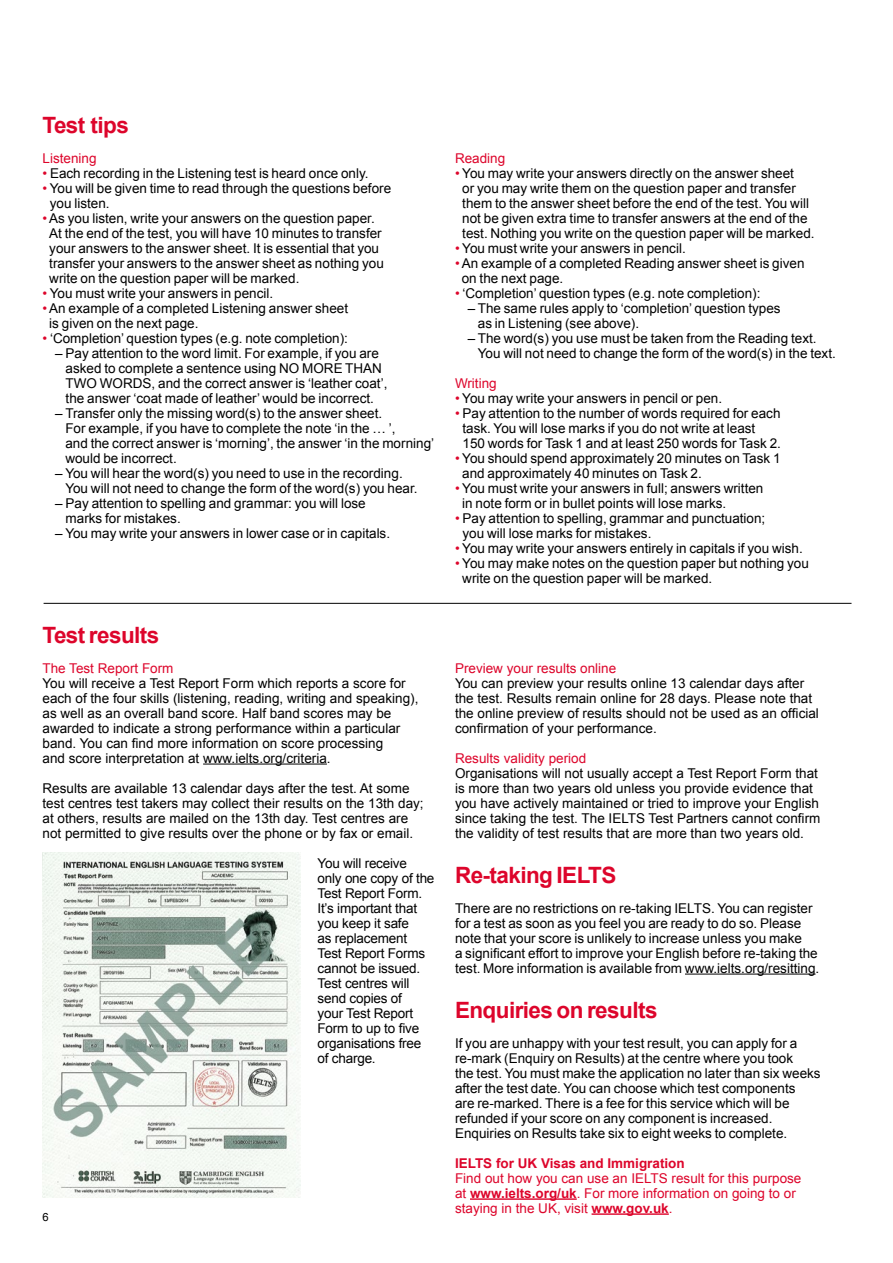
<style>
.page{position:relative;width:893px;height:1263px;background:#fff}
.page>*{position:absolute;margin:0;border:0;box-sizing:border-box;transform-origin:0 0}
.Body{font:700 22.5px "Arial";letter-spacing:-.025em;color:#dd052b}
.Body-2{font:13.5px/15px "Arial";color:#000}
.Sub_head_3{font:13.5px/15px "Arial";color:#dd052b}
.t1{font:700 13.5px "Arial";color:#dd052b}
.Small_Bullet_Copy{font:11.25px "Arial";color:#000}
.s1{color:#dd052b}
.s2{font-weight:700}
</style>
<div class="page">
<hr style="left:44px;top:603px;width:807px;height:1px;background:#000">
<hr style="left:203px;top:763px;width:124px;height:1px;background:#000">
<hr style="left:685px;top:973px;width:130px;height:1px;background:#000">
<img style="left:43px;top:853px;width:257px;height:345px">
<hr style="left:470px;top:1198px;width:107px;height:2px;background:#dd052b">
<hr style="left:592px;top:1213px;width:77px;height:2px;background:#dd052b">
<p class="Body" style="left:43px;top:110px;width:88px">Test tips</p>
<p class="Sub_head_3" style="left:43px;top:150px;width:56px">Listening</p>
<p class="Body-2" style="left:43px;top:165px;width:328px"><span class="s1">•</span> Each recording in the Listening test is heard once only.</p>
<p class="Body-2" style="left:50px;top:180px;width:343px;text-indent:-7px"><span class="s1">•</span> You will be given time to read through the questions before you listen.</p>
<p class="Body-2" style="left:49px;top:210px;width:336px;text-indent:-7px"><span class="s1">•</span>As you listen, write your answers on the question paper.<br>At the end of the test, you will have 10 minutes to transfer your answers to the answer sheet. It is essential that you transfer your answers to the answer sheet as nothing you write on the question paper will be marked.</p>
<p class="Body-2" style="left:43px;top:285px;width:232px"><span class="s1">•</span> You must write your answers in pencil.</p>
<p class="Body-2" style="left:49px;top:300px;width:300px;text-indent:-7px"><span class="s1">•</span>An example of a completed Listening answer sheet is given on the next page.</p>
<p class="Body-2" style="left:43px;top:330px;width:307px"><span class="s1">•</span> ‘Completion’ question types (e.g. note completion):</p>
<p class="Body-2" style="left:66px;top:345px;width:323px;text-indent:-10px">– Pay attention to the word limit. For example, if you are asked to complete a sentence using NO MORE THAN TWO WORDS, and the correct answer is ‘leather coat’, the answer ‘coat made of leather’ would be incorrect.</p>
<p class="Body-2" style="left:65px;top:405px;width:370px;text-indent:-10px">– Transfer only the missing word(s) to the answer sheet.<br>For example, if you have to complete the note ‘in the … ’,<br>and the correct answer is ‘morning’, the answer ‘in the morning’ would be incorrect.</p>
<p class="Body-2" style="left:65px;top:465px;width:354px;text-indent:-10px">– You will hear the word(s) you need to use in the recording.<br>You will not need to change the form of the word(s) you hear.</p>
<p class="Body-2" style="left:66px;top:495px;width:302px;text-indent:-10px">– Pay attention to spelling and grammar: you will lose marks for mistakes.</p>
<p class="Body-2" style="left:55px;top:525px;width:336px">– You may write your answers in lower case or in capitals.</p>
<p class="Body" style="left:43px;top:620px;width:118px">Test results</p>
<p class="Sub_head_3" style="left:43px;top:660px;width:133px">The Test Report Form</p>
<p class="Body-2" style="left:43px;top:675px;width:377px">You will receive a Test Report Form which reports a score for each of the four skills (listening, reading, writing and speaking), as well as an overall band score. Half band scores may be awarded to indicate a strong performance within a particular band. You can find more information on score processing<br>and score interpretation at www.ielts.org/criteria.</p>
<p class="Body-2" style="left:43px;top:780px;width:383px">Results are available 13 calendar days after the test. At some test centres test takers may collect their results on the 13th day; at others, results are mailed on the 13th day. Test centres are not permitted to give results over the phone or by fax or email.</p>
<p class="Body-2" style="left:317px;top:855px;width:118px">You will receive only one copy of the<br>Test Report Form.<br>It’s important that you keep it safe<br>as replacement<br>Test Report Forms cannot be issued.<br>Test centres will send copies of<br>your Test Report<br>Form to up to five organisations free of charge.</p>
<p class="Small_Bullet_Copy" style="left:43px;top:1209px;width:8px">6</p>
<p class="Sub_head_3" style="left:455px;top:150px;width:52px">Reading</p>
<p class="Body-2" style="left:462px;top:165px;width:354px;text-indent:-7px"><span class="s1">•</span> You may write your answers directly on the answer sheet<br>or you may write them on the question paper and transfer them to the answer sheet before the end of the test. You will not be given extra time to transfer answers at the end of the test. Nothing you write on the question paper will be marked.</p>
<p class="Body-2" style="left:455px;top:240px;width:232px"><span class="s1">•</span> You must write your answers in pencil.</p>
<p class="Body-2" style="left:462px;top:255px;width:344px;text-indent:-7px"><span class="s1">•</span>An example of a completed Reading answer sheet is given on the next page.</p>
<p class="Body-2" style="left:455px;top:285px;width:307px"><span class="s1">•</span> ‘Completion’ question types (e.g. note completion):</p>
<p class="Body-2" style="left:478px;top:300px;width:304px;text-indent:-10px">– The same rules apply to ‘completion’ question types as in Listening (see above).</p>
<p class="Body-2" style="left:478px;top:330px;width:360px;text-indent:-10px">– The word(s) you use must be taken from the Reading text.<br>You will not need to change the form of the word(s) in the text.</p>
<p class="Sub_head_3" style="left:455px;top:375px;width:43px">Writing</p>
<p class="Body-2" style="left:455px;top:390px;width:269px"><span class="s1">•</span> You may write your answers in pencil or pen.</p>
<p class="Body-2" style="left:462px;top:405px;width:320px;text-indent:-8px"><span class="s1">•</span> Pay attention to the number of words required for each task. You will lose marks if you do not write at least<br>150 words for Task 1 and at least 250 words for Task 2.</p>
<p class="Body-2" style="left:462px;top:450px;width:320px;text-indent:-7px"><span class="s1">•</span> You should spend approximately 20 minutes on Task 1 and approximately 40 minutes on Task 2.</p>
<p class="Body-2" style="left:462px;top:480px;width:303px;text-indent:-7px"><span class="s1">•</span> You must write your answers in full; answers written in note form or in bullet points will lose marks.</p>
<p class="Body-2" style="left:462px;top:510px;width:304px;text-indent:-8px"><span class="s1">•</span> Pay attention to spelling, grammar and punctuation; you will lose marks for mistakes.</p>
<p class="Body-2" style="left:455px;top:540px;width:349px"><span class="s1">•</span> You may write your answers entirely in capitals if you wish.</p>
<p class="Body-2" style="left:462px;top:555px;width:348px;text-indent:-7px"><span class="s1">•</span> You may make notes on the question paper but nothing you write on the question paper will be marked.</p>
<p class="Sub_head_3" style="left:455px;top:660px;width:163px">Preview your results online</p>
<p class="Body-2" style="left:455px;top:675px;width:365px">You can preview your results online 13 calendar days after the test. Results remain online for 28 days. Please note that the online preview of results should not be used as an official confirmation of your performance.</p>
<p class="Sub_head_3" style="left:455px;top:750px;width:133px">Results validity period</p>
<p class="Body-2" style="left:455px;top:765px;width:367px">Organisations will not usually accept a Test Report Form that is more than two years old unless you provide evidence that you have actively maintained or tried to improve your English since taking the test. The IELTS Test Partners cannot confirm the validity of test results that are more than two years old.</p>
<p class="Body" style="left:455px;top:860px;width:163px">Re-taking IELTS</p>
<p class="Body-2" style="left:455px;top:900px;width:366px">There are no restrictions on re-taking IELTS. You can register for a test as soon as you feel you are ready to do so. Please note that your score is unlikely to increase unless you make<br>a significant effort to improve your English before re-taking the test. More information is available from www.ielts.org/resitting.</p>
<p class="Body" style="left:455px;top:995px;width:204px">Enquiries on results</p>
<p class="Body-2" style="left:455px;top:1035px;width:367px">If you are unhappy with your test result, you can apply for a re-mark (Enquiry on Results) at the centre where you took<br>the test. You must make the application no later than six weeks after the test date. You can choose which test components<br>are re-marked. There is a fee for this service which will be refunded if your score on any component is increased.<br>Enquiries on Results take six to eight weeks to complete.</p>
<p class="t1" style="left:455px;top:1154px;width:231px">IELTS for UK Visas and Immigration</p>
<p class="Sub_head_3" style="left:455px;top:1170px;width:348px">Find out how you can use an IELTS result for this purpose at <span class="s2">www.ielts.org/uk</span>. For more information on going to or staying in the UK, visit <span class="s2">www.gov.uk</span>.</p>
</div>
